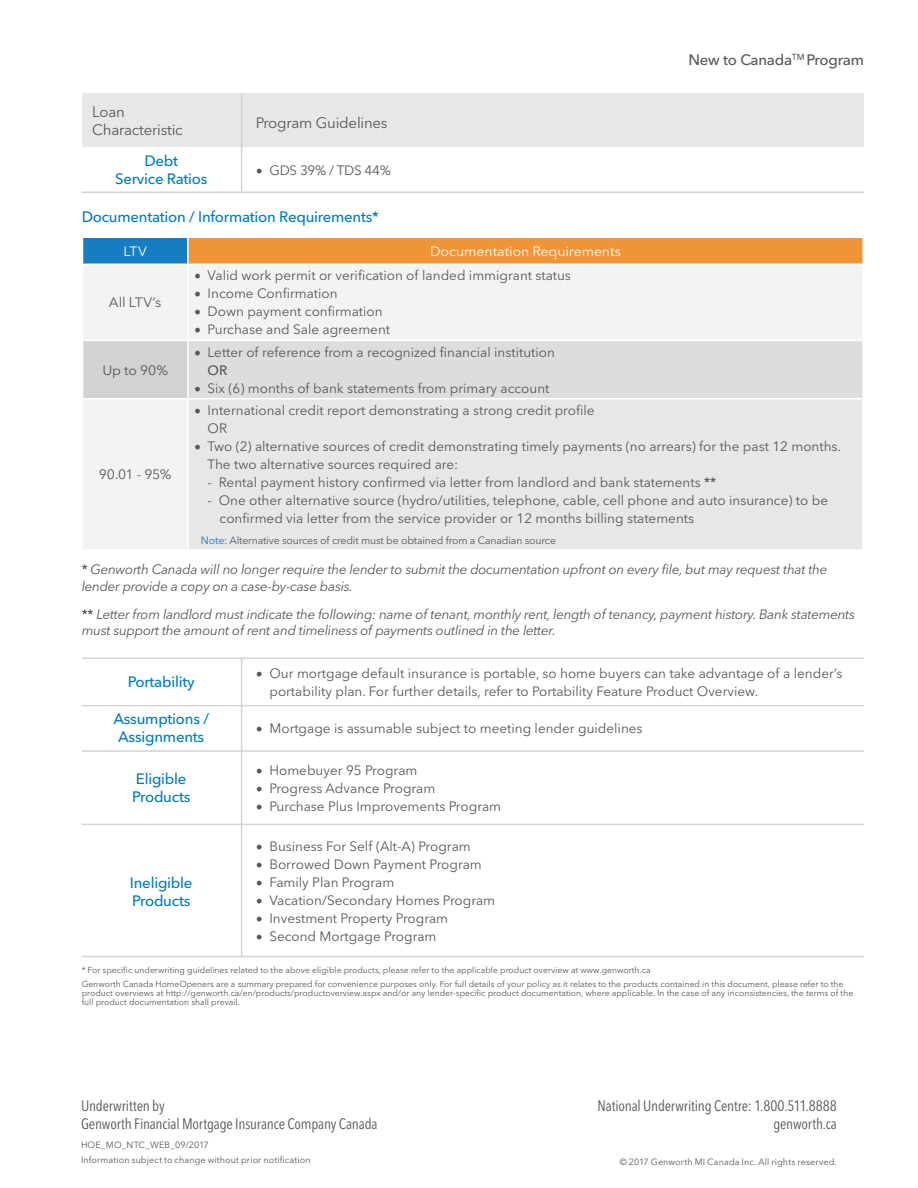
<style>
.page{position:relative;width:918px;height:1188px;background:#fff}
.page>*{position:absolute;margin:0;border:0;box-sizing:border-box;transform-origin:0 0}
.t1{font:500 15px/18px "Avenir Next LT Pro";letter-spacing:-.015em;color:#007cc2;text-align:center}
.t2{font:condensed 15px/18px "Avenir Next LT Pro";letter-spacing:-.01em;color:#57585a}
.t3{font:15px/18px "Avenir Next LT Pro";letter-spacing:-.015em;color:#57585a}
.t4{font:500 15px "Avenir Next LT Pro";letter-spacing:-.015em;color:#57585a}
.t5{font:13.5px/18px "Avenir Next LT Pro";color:#57585a}
.t6{font:italic 13.5px/16.2px "Avenir Next LT Pro";letter-spacing:-.02em;color:#57585a}
.t7{font:13.5px "Avenir Next LT Pro";letter-spacing:-.005em;color:#fff;scale:1.04 1}
.t8{font:13.5px "Avenir Next LT Pro";color:#57585a;scale:1.04 1}
.t9{font:13.5px "Avenir Next LT Pro";letter-spacing:-.02em;color:#57585a}
.t10{font:10.5px "Avenir Next LT Pro";letter-spacing:-.015em;color:#57585a}
.t11{font:9px/15px "Avenir Next LT Pro";letter-spacing:.01em;color:#57585a}
.t12{font:8.7px/13.4px "Avenir Next LT Pro";color:#57585a}
.s1{font-family:"Minion Pro";font-size:18px}
.s2{font-weight:500}
.s3{font-weight:500;color:#3f8dcb}
.s4{font-weight:500;font-style:normal}
</style>
<div class="page">
<div style="left:242px;top:93px;width:622px;height:54px;background:#e6e7e9"></div>
<div style="left:82px;top:93px;width:160px;height:54px;background:#e6e7e9"></div>
<hr style="left:82px;top:658px;width:782px;height:1px;background:#d1d2d4">
<hr style="left:82px;top:705px;width:782px;height:1px;background:#d1d2d4">
<hr style="left:82px;top:750px;width:782px;height:2px;background:#d1d2d4">
<hr style="left:82px;top:824px;width:782px;height:1px;background:#d1d2d4">
<hr style="left:82px;top:192px;width:782px;height:1px;background:#d1d2d4">
<hr style="left:82px;top:956px;width:782px;height:1px;background:#d1d2d4">
<hr style="left:241px;top:93px;width:1px;height:99px;background:#d1d2d4">
<hr style="left:241px;top:658px;width:1px;height:299px;background:#d1d2d4">
<div style="left:82px;top:237px;width:106px;height:27px;background:#177dc2"></div>
<div style="left:188px;top:237px;width:675px;height:27px;background:#ef9437"></div>
<div style="left:83px;top:265px;width:779px;height:284px;background:#f2f3f4"></div>
<div style="left:82px;top:340px;width:106px;height:59px;background:#d1d2d4"></div>
<div style="left:188px;top:340px;width:675px;height:59px;background:#dcdddf"></div>
<div style="left:188px;top:399px;width:675px;height:151px;background:#e6e7e9"></div>
<hr style="left:83px;top:340px;width:104px;height:1px;background:#fff">
<hr style="left:189px;top:340px;width:673px;height:1px;background:#fff">
<hr style="left:83px;top:398px;width:104px;height:1px;background:#fff">
<hr style="left:189px;top:398px;width:673px;height:1px;background:#fff">
<hr style="left:188px;top:549px;width:676px;height:2px;background:#fff">
<hr style="left:82px;top:237px;width:106px;height:1px;background:#fff">
<hr style="left:188px;top:237px;width:676px;height:1px;background:#fff">
<svg style="left:82px;top:238px;width:1px;height:26px"></svg>
<hr style="left:187px;top:238px;width:2px;height:26px;background:#fff">
<hr style="left:862px;top:238px;width:2px;height:26px;background:#fff">
<hr style="left:187px;top:264px;width:2px;height:76px;background:#fff">
<hr style="left:82px;top:340px;width:1px;height:59px;background:#fff">
<hr style="left:187px;top:340px;width:2px;height:59px;background:#fff">
<hr style="left:862px;top:340px;width:2px;height:59px;background:#fff">
<hr style="left:187px;top:399px;width:2px;height:150px;background:#fff">
<hr style="left:862px;top:399px;width:2px;height:150px;background:#fff">
<p class="t3" style="left:92px;top:102px;width:92px">Loan<br>Characteristic</p>
<p class="t3" style="left:256px;top:114px;width:133px">Program Guidelines</p>
<p class="t1" style="left:115px;top:152px;width:94px">Debt<br>Service Ratios</p>
<p class="t9" style="left:256px;top:162px;width:137px"><span class="s1">•</span> GDS 39% / TDS 44%</p>
<p class="t1" style="left:82px;top:208px;width:299px">Documentation / Information Requirements*</p>
<p class="t7" style="left:123px;top:243px;width:24px">LTV</p>
<p class="t7" style="left:430px;top:243px;width:185px">Documentation Requirements</p>
<p class="t8" style="left:109px;top:295px;width:52px">All LTV’s</p>
<p class="t5" style="left:194px;top:267px;width:378px"><span class="s1">•</span> Valid work permit or verification of landed immigrant status</p>
<p class="t5" style="left:194px;top:285px;width:145px"><span class="s1">•</span> Income Confirmation</p>
<p class="t5" style="left:194px;top:303px;width:190px"><span class="s1">•</span> Down payment confirmation</p>
<p class="t5" style="left:194px;top:321px;width:197px"><span class="s1">•</span> Purchase and Sale agreement</p>
<p class="t8" style="left:102px;top:362px;width:65px">Up to 90%</p>
<p class="t5" style="left:208px;top:343px;width:349px;text-indent:-14px"><span class="s1">•</span> Letter of reference from a recognized financial institution<br><span class="s2">OR</span></p>
<p class="t5" style="left:194px;top:379px;width:357px"><span class="s1">•</span> Six (6) months of bank statements from primary account</p>
<p class="t4" style="left:689px;top:51px;width:177px">New to Canada<sup>TM</sup> Program</p>
<p class="t5" style="left:208px;top:401px;width:388px;text-indent:-14px"><span class="s1">•</span> International credit report demonstrating a strong credit profile<br>OR</p>
<p class="t5" style="left:208px;top:437px;width:635px;text-indent:-14px"><span class="s1">•</span> Two (2) alternative sources of credit demonstrating timely payments (no arrears) for the past 12 months.<br>The two alternative sources required are:</p>
<p class="t5" style="left:208px;top:473px;width:510px">- Rental payment history confirmed via letter from landlord and bank statements <span class="s2">**</span></p>
<p class="t5" style="left:220px;top:491px;width:610px;text-indent:-12px">- One other alternative source (hydro/utilities, telephone, cable, cell phone and auto insurance) to be confirmed via letter from the service provider or 12 months billing statements</p>
<p class="t10" style="left:201px;top:534px;width:357px"><span class="s3">Note:</span> Alternative sources of credit must be obtained from a Canadian source</p>
<p class="t6" style="left:82px;top:562px;width:747px"><span class="s4">*</span> Genworth Canada will no longer require the lender to submit the documentation upfront on every file, but may request that the lender provide a copy on a case-by-case basis.</p>
<p class="t6" style="left:82px;top:606px;width:775px"><span class="s4">**</span> Letter from landlord must indicate the following: name of tenant, monthly rent, length of tenancy, payment history. Bank statements must support the amount of rent and timeliness of payments outlined in the letter.</p>
<p class="t8" style="left:99px;top:467px;width:72px">90.01 - 95%</p>
<p class="t1" style="left:128px;top:673px;width:68px">Portability</p>
<p class="t1" style="left:113px;top:710px;width:97px">Assumptions /<br>Assignments</p>
<p class="t1" style="left:132px;top:770px;width:60px;text-align:left">Eligible<br>Products</p>
<p class="t1" style="left:130px;top:874px;width:64px;text-align:left">Ineligible<br>Products</p>
<p class="t5" style="left:269px;top:664px;width:575px;text-indent:-14px"><span class="s1">•</span> Our mortgage default insurance is portable, so home buyers can take advantage of a lender’s portability plan. For further details, refer to Portability Feature Product Overview.</p>
<p class="t5" style="left:256px;top:719px;width:388px"><span class="s1">•</span> Mortgage is assumable subject to meeting lender guidelines</p>
<p class="t5" style="left:256px;top:761px;width:163px"><span class="s1">•</span> Homebuyer 95 Program</p>
<p class="t5" style="left:256px;top:779px;width:181px"><span class="s1">•</span> Progress Advance Program</p>
<p class="t5" style="left:256px;top:797px;width:247px"><span class="s1">•</span> Purchase Plus Improvements Program</p>
<p class="t5" style="left:256px;top:837px;width:216px"><span class="s1">•</span> Business For Self (Alt-A) Program</p>
<p class="t5" style="left:256px;top:855px;width:227px"><span class="s1">•</span> Borrowed Down Payment Program</p>
<p class="t5" style="left:256px;top:873px;width:140px"><span class="s1">•</span> Family Plan Program</p>
<p class="t5" style="left:256px;top:891px;width:241px"><span class="s1">•</span> Vacation/Secondary Homes Program</p>
<p class="t5" style="left:256px;top:909px;width:194px"><span class="s1">•</span> Investment Property Program</p>
<p class="t5" style="left:256px;top:927px;width:182px"><span class="s1">•</span> Second Mortgage Program</p>
<p class="t12" style="left:82px;top:964px;width:763px">* For specific underwriting guidelines related to the above eligible products, please refer to the applicable product overview at www.genworth.ca<br>Genworth Canada HomeOpeners are a summary prepared for convenience purposes only. For full details of your policy as it relates to the products contained in this document, please refer to the</p>
<p class="t12" style="left:82px;top:988px;width:773px;line-height:9px">product overviews at http://genworth.ca/en/products/productoverview.aspx and/or any lender-specific product documentation, where applicable. In the case of any inconsistencies, the terms of the full product documentation shall prevail.</p>
<p class="t2" style="left:81px;top:1097px;width:298px">Underwritten by<br>Genworth Financial Mortgage Insurance Company Canada</p>
<p class="t11" style="left:81px;top:1138px;width:231px">HOE_MO_NTC_WEB_09/2017<br>Information subject to change without prior notification</p>
<p class="t2" style="left:598px;top:1097px;width:241px;text-align:right">National Underwriting Centre: 1.800.511.8888 genworth.ca</p>
<p class="t11" style="left:620px;top:1154px;width:219px">© 2017 Genworth MI Canada Inc. All rights reserved.</p>
</div>
